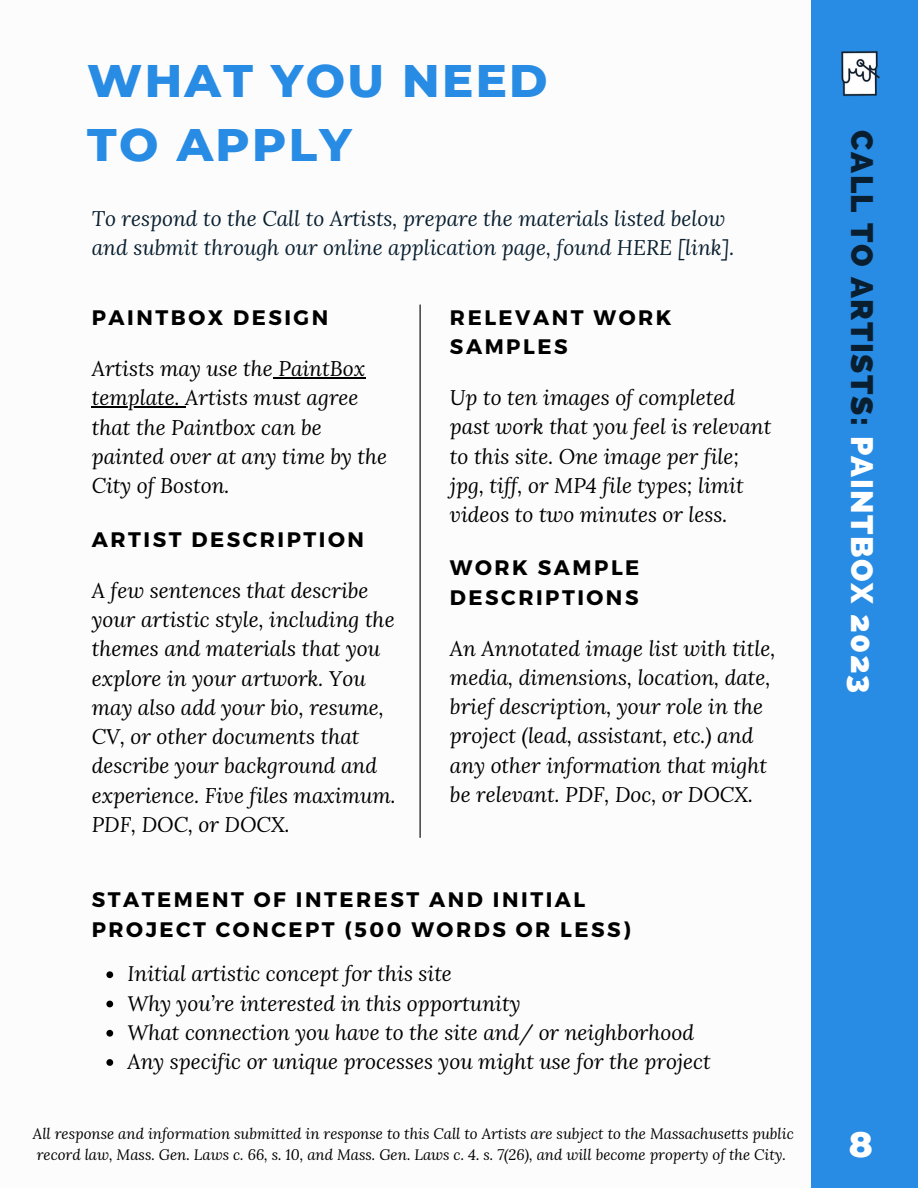
<style>
.page{position:relative;width:918px;height:1188px;background:#fff}
.page>*{position:absolute;margin:0;border:0;box-sizing:border-box;transform-origin:0 0}
.t1{font:800 46.5px/64.2px "Montserrat";letter-spacing:.05em;color:#288be4}
.t2{font:800 36px "Montserrat";color:#fff}
.t3{font:800 31.2px "Raleway";letter-spacing:.05em;color:#091f2f}
.t4{font:italic 21px/29.2px "Lora";color:#000}
.t5{font:700 21px/29.2px "Montserrat";letter-spacing:.12em;color:#000}
.t6{font:italic 21px/29.2px "Lora";color:#091f2f}
.t7{font:italic 15px/21.3px "Lora";color:#000}
.s1{color:#fff}
</style>
<div class="page">
<div style="left:812px;top:0;width:106px;height:1188px;background:#288be4"></div>
<img style="left:841px;top:51px;width:39px;height:45px">
<hr style="left:420px;top:305px;width:1px;height:533px;background:#000">
<hr style="left:273px;top:377px;width:92px;height:1px;background:#000">
<hr style="left:92px;top:407px;width:83px;height:1px;background:#000">
<svg style="left:106px;top:971px;width:7px;height:7px"></svg>
<svg style="left:106px;top:1001px;width:7px;height:6px"></svg>
<svg style="left:106px;top:1030px;width:7px;height:7px"></svg>
<svg style="left:106px;top:1059px;width:7px;height:7px"></svg>
<p class="t1" style="left:87px;top:48px;width:462px">WHAT YOU NEED<br>TO APPLY</p>
<p class="t6" style="left:92px;top:203px;width:644px">To respond to the Call to Artists, prepare the materials listed below and submit through our online application page, found HERE [link].</p>
<p class="t5" style="left:92px;top:302px;width:238px">PAINTBOX DESIGN</p>
<p class="t4" style="left:92px;top:354px;width:297px">Artists may use the PaintBox template. Artists must agree that the Paintbox can be painted over at any time by the<br>City of Boston.</p>
<p class="t5" style="left:92px;top:523px;width:274px">ARTIST DESCRIPTION</p>
<p class="t4" style="left:92px;top:575px;width:306px">A few sentences that describe your artistic style, including the themes and materials that you explore in your artwork. You may also add your bio, resume,<br>CV, or other documents that describe your background and experience. Five files maximum.<br>PDF, DOC, or DOCX.</p>
<p class="t5" style="left:450px;top:302px;width:223px">RELEVANT WORK<br>SAMPLES</p>
<p class="t4" style="left:450px;top:383px;width:323px">Up to ten images of completed past work that you feel is relevant to this site. One image per file; jpg, tiff, or MP4 file types; limit videos to two minutes or less.</p>
<p class="t5" style="left:450px;top:552px;width:191px">WORK SAMPLE<br>DESCRIPTIONS</p>
<p class="t4" style="left:450px;top:633px;width:327px">An Annotated image list with title, media, dimensions, location, date, brief description, your role in the project (lead, assistant, etc.) and any other information that might be relevant. PDF, Doc, or DOCX.</p>
<p class="t5" style="left:92px;top:884px;width:541px">STATEMENT OF INTEREST AND INITIAL<br>PROJECT CONCEPT (500 WORDS OR LESS)</p>
<p class="t4" style="left:127px;top:959px;width:326px">Initial artistic concept for this site</p>
<p class="t4" style="left:127px;top:988px;width:395px">Why you’re interested in this opportunity</p>
<p class="t4" style="left:127px;top:1017px;width:568px">What connection you have to the site and/ or neighborhood</p>
<p class="t4" style="left:127px;top:1047px;width:585px">Any specific or unique processes you might use for the project</p>
<p class="t7" style="left:33px;top:1122px;width:762px">All response and information submitted in response to this Call to Artists are subject to the Massachusetts public record law, Mass. Gen. Laws c. 66, s. 10, and Mass. Gen. Laws c. 4. s. 7(26), and will become property of the City.</p>
<p class="t3" style="left:881px;top:130px;width:564px;rotate:90deg">CALL TO ARTISTS: <span class="s1">PAINTBOX 2023</span></p>
<p class="t2" style="left:849px;top:1122px;width:26px">8</p>
</div>
